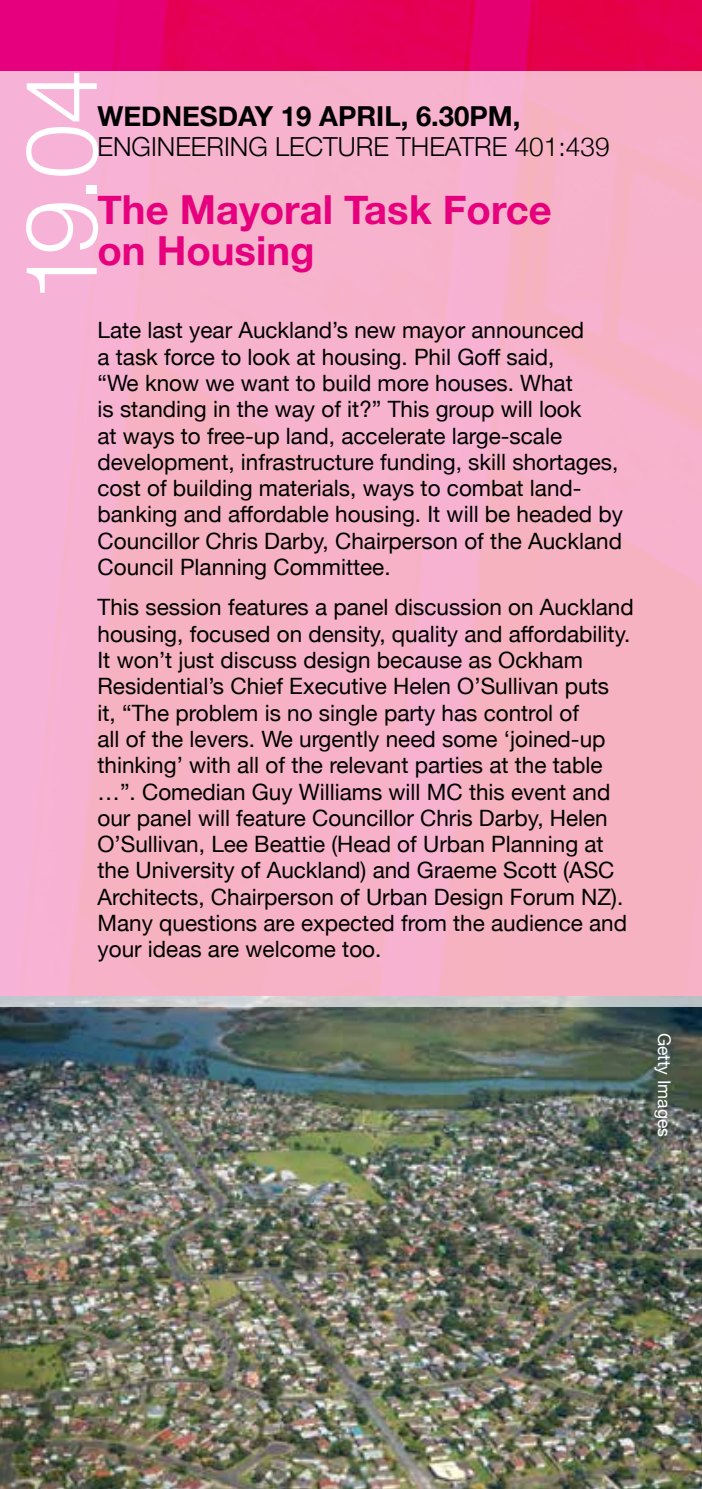
<style>
.page{position:relative;width:702px;height:1489px;background:#fff}
.page>*{position:absolute;margin:0;border:0;box-sizing:border-box;transform-origin:0 0}
.t1{font:300 100px "Helvetica Neue";color:#fff}
.t2{font:700 40px/40px "Helvetica Neue";color:#e6007d}
.t3{font:700 27.5px "Helvetica Neue";color:#000}
.t4{font:300 26.25px "Helvetica Neue";color:#000}
.t5{font:22.5px/26.2px "Helvetica Neue";color:#000}
.t6{font:17.5px "Helvetica Neue";color:#fff}
</style>
<div class="page">
<img style="left:0;top:0;width:702px;height:71px">
<img style="left:0;top:1006px;width:702px;height:482px">
<div style="left:0;top:71px;width:702px;height:935px;background:linear-gradient(to right,#f7b2d0,#f6b2c3)"></div>
<h1 class="t1" style="left:-20px;top:302px;width:235px;rotate:-90deg">19.04</h1>
<p class="t3" style="left:97px;top:95px;width:424px">WEDNESDAY 19 APRIL, 6.30PM,</p>
<p class="t4" style="left:97px;top:125px;width:513px">ENGINEERING LECTURE THEATRE 401:439</p>
<h2 class="t2" style="left:97px;top:191px;width:456px">The Mayoral Task Force on Housing</h2>
<p class="t5" style="left:97px;top:318px;width:527px">Late last year Auckland’s new mayor announced<br>a task force to look at housing. Phil Goff said,<br>“We know we want to build more houses. What<br>is standing in the way of it?” This group will look<br>at ways to free-up land, accelerate large-scale development, infrastructure funding, skill shortages, cost of building materials, ways to combat land&shy;banking and affordable housing. It will be headed by Councillor Chris Darby, Chairperson of the Auckland Council Planning Committee.</p>
<p class="t5" style="left:97px;top:595px;width:537px">This session features a panel discussion on Auckland housing, focused on density, quality and affordability.<br>It won’t just discuss design because as Ockham Residential’s Chief Executive Helen O’Sullivan puts<br>it, “The problem is no single party has control of<br>all of the levers. We urgently need some ‘joined-up thinking’ with all of the relevant parties at the table …”. Comedian Guy Williams will MC this event and our panel will feature Councillor Chris Darby, Helen O’Sullivan, Lee Beattie (Head of Urban Planning at the University of Auckland) and Graeme Scott (ASC Architects, Chairperson of Urban Design Forum NZ).<br>Many questions are expected from the audience and your ideas are welcome too.</p>
<p class="t6" style="left:677px;top:1032px;width:106px;rotate:90deg">Getty Images</p>
</div>
